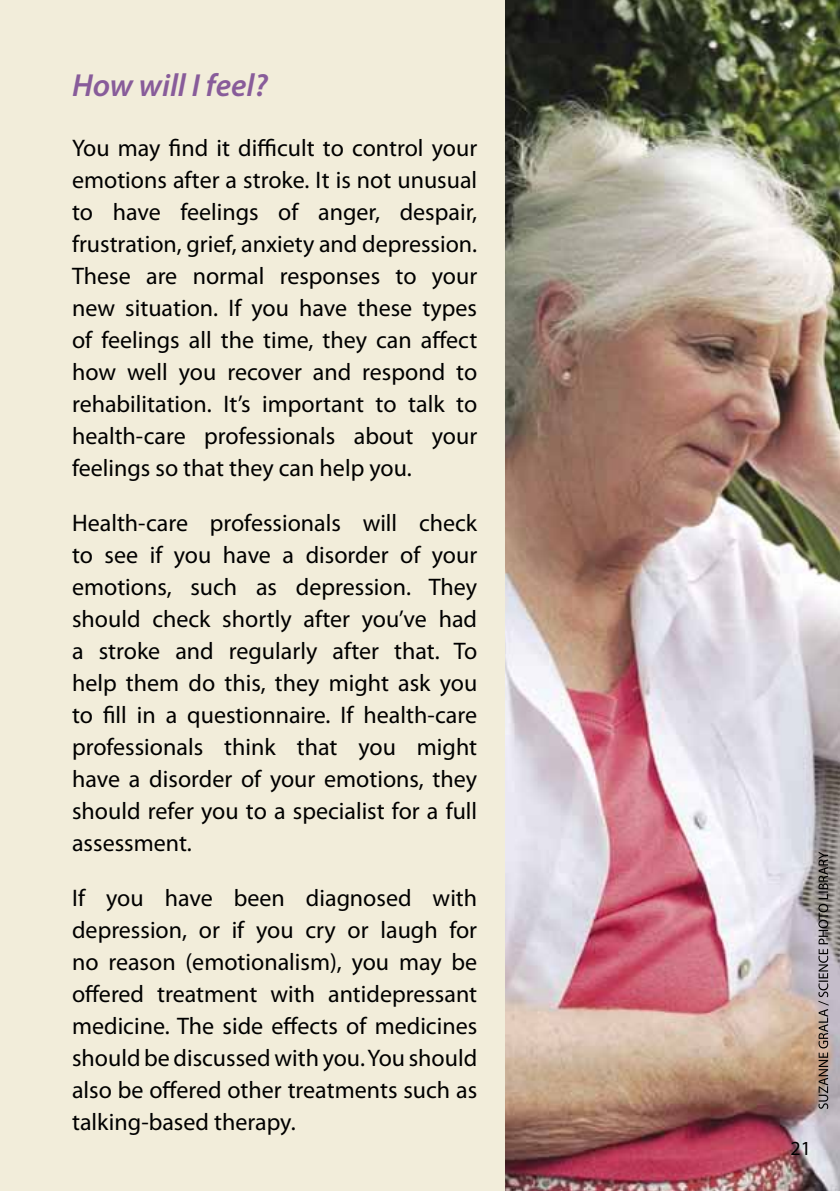
<style>
.page{position:relative;width:840px;height:1191px;background:#fff}
.page>*{position:absolute;margin:0;border:0;box-sizing:border-box;transform-origin:0 0}
.t1{font:italic 600 32px "Myriad Pro";color:#885c9a}
.t2{font:24px/32px "Myriad Pro";color:#000;text-align:justify}
.t3{font:20px "Myriad Pro";color:#000}
</style>
<div class="page">
<div style="left:0;top:0;width:839px;height:1191px;background:#f2edda"></div>
<img style="left:505px;top:0;width:334px;height:1191px">
<svg style="left:818px;top:851px;width:10px;height:258px;background:#7e7472"></svg>
<h1 class="t1" style="left:72px;top:65px;width:197px">How will I feel?</h1>
<p class="t2" style="left:72px;top:132px;width:406px">You may find it difficult to control your emotions after a stroke. It is not unusual to have feelings of anger, despair, frustration, grief, anxiety and depression.<br>These are normal responses to your new situation. If you have these types of feelings all the time, they can affect how well you recover and respond to rehabilitation. It’s important to talk to health-care professionals about your feelings so that they can help you.</p>
<p class="t2" style="left:72px;top:507px;width:406px">Health-care professionals will check to see if you have a disorder of your emotions, such as depression. They should check shortly after you’ve had a stroke and regularly after that. To help them do this, they might ask you to fill in a questionnaire. If health-care professionals think that you might have a disorder of your emotions, they should refer you to a specialist for a full assessment.</p>
<p class="t2" style="left:72px;top:881px;width:406px">If you have been diagnosed with depression, or if you cry or laugh for no reason (emotionalism), you may be offered treatment with antidepressant medicine. The side effects of medicines should be discussed with you. You should also be offered other treatments such as talking-based therapy.</p>
<p class="t3" style="left:790px;top:1136px;width:22px">21</p>
</div>
